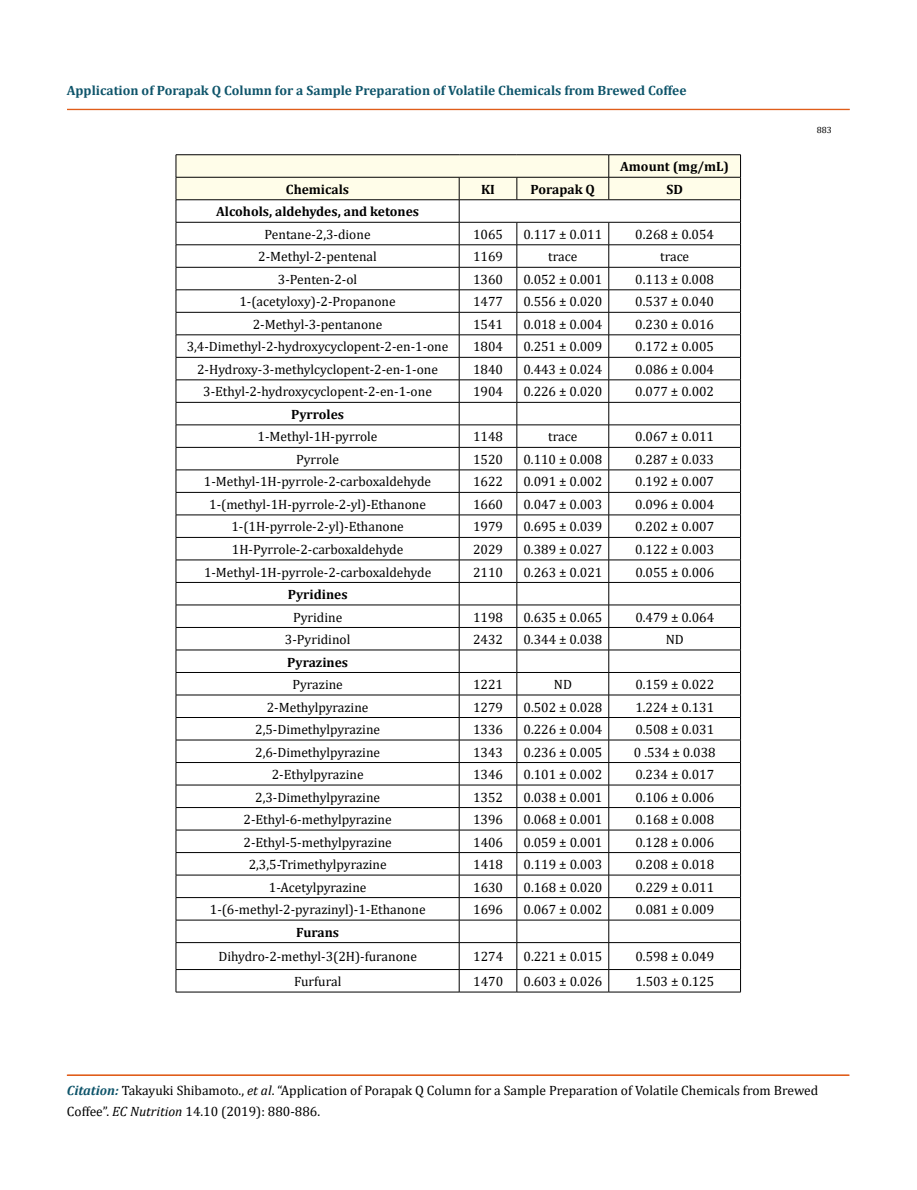
<style>
.page{position:relative;width:917px;height:1190px;background:#fff}
.page>*{position:absolute;margin:0;border:0;box-sizing:border-box;transform-origin:0 0}
.t1{font:13.5px/21px "Cambria";color:#000}
.t2{font:700 13.5px "Cambria";color:#000}
.t3{font:700 13.5px "Cambria";color:#0e546a}
.t4{font:9px "Cambria";color:#000}
.s1{font-weight:700;font-style:italic;color:#0e546a}
.s2{font-style:italic}
</style>
<div class="page">
<div style="left:67px;top:109px;width:782px;height:1px;border:1px solid #e05d1a"></div>
<hr style="left:67px;top:1075px;width:782px;height:1px;background:#e05d1a">
<hr style="left:176px;top:154px;width:283px;height:1px;background:#000">
<hr style="left:459px;top:154px;width:58px;height:1px;background:#000">
<hr style="left:517px;top:154px;width:91px;height:1px;background:#000">
<hr style="left:608px;top:154px;width:132px;height:1px;background:#000">
<svg style="left:176px;top:155px;width:565px;height:836px"></svg>
<hr style="left:176px;top:991px;width:283px;height:1px;background:#000">
<hr style="left:459px;top:991px;width:58px;height:1px;background:#000">
<hr style="left:517px;top:991px;width:91px;height:1px;background:#000">
<hr style="left:608px;top:991px;width:132px;height:1px;background:#000">
<p class="t3" style="left:67px;top:81px;width:621px">Application of Porapak Q Column for a Sample Preparation of Volatile Chemicals from Brewed Coffee</p>
<p class="t2" style="left:620px;top:157px;width:110px">Amount (mg/mL)</p>
<p class="t2" style="left:286px;top:180px;width:65px">Chemicals</p>
<p class="t2" style="left:481px;top:180px;width:15px">KI</p>
<p class="t2" style="left:530px;top:180px;width:66px">Porapak Q</p>
<p class="t2" style="left:666px;top:180px;width:18px">SD</p>
<p class="t2" style="left:216px;top:202px;width:204px">Alcohols, aldehydes, and ketones</p>
<p class="t1" style="left:264px;top:224px;width:108px">Pentane-2,3-dione</p>
<p class="t1" style="left:473px;top:224px;width:31px">1065</p>
<p class="t1" style="left:523px;top:224px;width:80px">0.117 ± 0.011</p>
<p class="t1" style="left:635px;top:224px;width:80px">0.268 ± 0.054</p>
<p class="t1" style="left:258px;top:246px;width:120px">2-Methyl-2-pentenal</p>
<p class="t1" style="left:473px;top:246px;width:31px">1169</p>
<p class="t1" style="left:548px;top:246px;width:31px">trace</p>
<p class="t1" style="left:660px;top:246px;width:31px">trace</p>
<p class="t1" style="left:278px;top:269px;width:81px">3-Penten-2-ol</p>
<p class="t1" style="left:473px;top:269px;width:31px">1360</p>
<p class="t1" style="left:523px;top:269px;width:80px">0.052 ± 0.001</p>
<p class="t1" style="left:635px;top:269px;width:80px">0.113 ± 0.008</p>
<p class="t1" style="left:239px;top:291px;width:158px">1-(acetyloxy)-2-Propanone</p>
<p class="t1" style="left:473px;top:291px;width:31px">1477</p>
<p class="t1" style="left:523px;top:291px;width:80px">0.556 ± 0.020</p>
<p class="t1" style="left:635px;top:291px;width:80px">0.537 ± 0.040</p>
<p class="t1" style="left:253px;top:314px;width:131px">2-Methyl-3-pentanone</p>
<p class="t1" style="left:473px;top:314px;width:31px">1541</p>
<p class="t1" style="left:523px;top:314px;width:80px">0.018 ± 0.004</p>
<p class="t1" style="left:635px;top:314px;width:80px">0.230 ± 0.016</p>
<p class="t1" style="left:187px;top:336px;width:263px">3,4-Dimethyl-2-hydroxycyclopent-2-en-1-one</p>
<p class="t1" style="left:473px;top:336px;width:31px">1804</p>
<p class="t1" style="left:523px;top:336px;width:80px">0.251 ± 0.009</p>
<p class="t1" style="left:635px;top:336px;width:80px">0.172 ± 0.005</p>
<p class="t1" style="left:197px;top:359px;width:242px">2-Hydroxy-3-methylcyclopent-2-en-1-one</p>
<p class="t1" style="left:473px;top:359px;width:31px">1840</p>
<p class="t1" style="left:523px;top:359px;width:80px">0.443 ± 0.024</p>
<p class="t1" style="left:635px;top:359px;width:80px">0.086 ± 0.004</p>
<p class="t1" style="left:203px;top:381px;width:230px">3-Ethyl-2-hydroxycyclopent-2-en-1-one</p>
<p class="t1" style="left:473px;top:381px;width:31px">1904</p>
<p class="t1" style="left:523px;top:381px;width:80px">0.226 ± 0.020</p>
<p class="t1" style="left:635px;top:381px;width:80px">0.077 ± 0.002</p>
<p class="t2" style="left:291px;top:405px;width:54px">Pyrroles</p>
<p class="t1" style="left:258px;top:426px;width:121px">1-Methyl-1H-pyrrole</p>
<p class="t1" style="left:473px;top:426px;width:31px">1148</p>
<p class="t1" style="left:548px;top:426px;width:31px">trace</p>
<p class="t1" style="left:635px;top:426px;width:80px">0.067 ± 0.011</p>
<p class="t1" style="left:296px;top:449px;width:44px">Pyrrole</p>
<p class="t1" style="left:473px;top:449px;width:31px">1520</p>
<p class="t1" style="left:523px;top:449px;width:80px">0.110 ± 0.008</p>
<p class="t1" style="left:635px;top:449px;width:80px">0.287 ± 0.033</p>
<p class="t1" style="left:204px;top:471px;width:229px">1-Methyl-1H-pyrrole-2-carboxaldehyde</p>
<p class="t1" style="left:473px;top:471px;width:31px">1622</p>
<p class="t1" style="left:523px;top:471px;width:80px">0.091 ± 0.002</p>
<p class="t1" style="left:635px;top:471px;width:80px">0.192 ± 0.007</p>
<p class="t1" style="left:209px;top:494px;width:218px">1-(methyl-1H-pyrrole-2-yl)-Ethanone</p>
<p class="t1" style="left:473px;top:494px;width:31px">1660</p>
<p class="t1" style="left:523px;top:494px;width:80px">0.047 ± 0.003</p>
<p class="t1" style="left:635px;top:494px;width:80px">0.096 ± 0.004</p>
<p class="t1" style="left:231px;top:516px;width:174px">1-(1H-pyrrole-2-yl)-Ethanone</p>
<p class="t1" style="left:473px;top:516px;width:31px">1979</p>
<p class="t1" style="left:523px;top:516px;width:80px">0.695 ± 0.039</p>
<p class="t1" style="left:635px;top:516px;width:80px">0.202 ± 0.007</p>
<p class="t1" style="left:232px;top:539px;width:173px">1H-Pyrrole-2-carboxaldehyde</p>
<p class="t1" style="left:473px;top:539px;width:31px">2029</p>
<p class="t1" style="left:523px;top:539px;width:80px">0.389 ± 0.027</p>
<p class="t1" style="left:635px;top:539px;width:80px">0.122 ± 0.003</p>
<p class="t1" style="left:204px;top:561px;width:229px">1-Methyl-1H-pyrrole-2-carboxaldehyde</p>
<p class="t1" style="left:473px;top:561px;width:31px">2110</p>
<p class="t1" style="left:523px;top:561px;width:80px">0.263 ± 0.021</p>
<p class="t1" style="left:635px;top:561px;width:80px">0.055 ± 0.006</p>
<p class="t2" style="left:288px;top:585px;width:61px">Pyridines</p>
<p class="t1" style="left:293px;top:606px;width:51px">Pyridine</p>
<p class="t1" style="left:473px;top:606px;width:31px">1198</p>
<p class="t1" style="left:523px;top:606px;width:80px">0.635 ± 0.065</p>
<p class="t1" style="left:635px;top:606px;width:80px">0.479 ± 0.064</p>
<p class="t1" style="left:285px;top:629px;width:67px">3-Pyridinol</p>
<p class="t1" style="left:473px;top:629px;width:31px">2432</p>
<p class="t1" style="left:523px;top:629px;width:80px">0.344 ± 0.038</p>
<p class="t1" style="left:665px;top:629px;width:20px">ND</p>
<p class="t2" style="left:287px;top:652px;width:62px">Pyrazines</p>
<p class="t1" style="left:292px;top:674px;width:52px">Pyrazine</p>
<p class="t1" style="left:473px;top:674px;width:31px">1221</p>
<p class="t1" style="left:554px;top:674px;width:20px">ND</p>
<p class="t1" style="left:635px;top:674px;width:80px">0.159 ± 0.022</p>
<p class="t1" style="left:267px;top:696px;width:103px">2-Methylpyrazine</p>
<p class="t1" style="left:473px;top:696px;width:31px">1279</p>
<p class="t1" style="left:523px;top:696px;width:80px">0.502 ± 0.028</p>
<p class="t1" style="left:635px;top:696px;width:80px">1.224 ± 0.131</p>
<p class="t1" style="left:255px;top:719px;width:126px">2,5-Dimethylpyrazine</p>
<p class="t1" style="left:473px;top:719px;width:31px">1336</p>
<p class="t1" style="left:523px;top:719px;width:80px">0.226 ± 0.004</p>
<p class="t1" style="left:635px;top:719px;width:80px">0.508 ± 0.031</p>
<p class="t1" style="left:255px;top:741px;width:126px">2,6-Dimethylpyrazine</p>
<p class="t1" style="left:473px;top:741px;width:31px">1343</p>
<p class="t1" style="left:523px;top:741px;width:80px">0.236 ± 0.005</p>
<p class="t1" style="left:634px;top:741px;width:83px">0 .534 ± 0.038</p>
<p class="t1" style="left:272px;top:764px;width:93px">2-Ethylpyrazine</p>
<p class="t1" style="left:473px;top:764px;width:31px">1346</p>
<p class="t1" style="left:523px;top:764px;width:80px">0.101 ± 0.002</p>
<p class="t1" style="left:635px;top:764px;width:80px">0.234 ± 0.017</p>
<p class="t1" style="left:255px;top:786px;width:126px">2,3-Dimethylpyrazine</p>
<p class="t1" style="left:473px;top:786px;width:31px">1352</p>
<p class="t1" style="left:523px;top:786px;width:80px">0.038 ± 0.001</p>
<p class="t1" style="left:635px;top:786px;width:80px">0.106 ± 0.006</p>
<p class="t1" style="left:243px;top:809px;width:150px">2-Ethyl-6-methylpyrazine</p>
<p class="t1" style="left:473px;top:809px;width:31px">1396</p>
<p class="t1" style="left:523px;top:809px;width:80px">0.068 ± 0.001</p>
<p class="t1" style="left:635px;top:809px;width:80px">0.168 ± 0.008</p>
<p class="t1" style="left:243px;top:831px;width:150px">2-Ethyl-5-methylpyrazine</p>
<p class="t1" style="left:473px;top:831px;width:31px">1406</p>
<p class="t1" style="left:523px;top:831px;width:80px">0.059 ± 0.001</p>
<p class="t1" style="left:635px;top:831px;width:80px">0.128 ± 0.006</p>
<p class="t1" style="left:249px;top:854px;width:139px">2,3,5-Trimethylpyrazine</p>
<p class="t1" style="left:473px;top:854px;width:31px">1418</p>
<p class="t1" style="left:523px;top:854px;width:80px">0.119 ± 0.003</p>
<p class="t1" style="left:635px;top:854px;width:80px">0.208 ± 0.018</p>
<p class="t1" style="left:269px;top:876px;width:99px">1-Acetylpyrazine</p>
<p class="t1" style="left:473px;top:876px;width:31px">1630</p>
<p class="t1" style="left:523px;top:876px;width:80px">0.168 ± 0.020</p>
<p class="t1" style="left:635px;top:876px;width:80px">0.229 ± 0.011</p>
<p class="t1" style="left:210px;top:899px;width:217px">1-(6-methyl-2-pyrazinyl)-1-Ethanone</p>
<p class="t1" style="left:473px;top:899px;width:31px">1696</p>
<p class="t1" style="left:523px;top:899px;width:80px">0.067 ± 0.002</p>
<p class="t1" style="left:635px;top:899px;width:80px">0.081 ± 0.009</p>
<p class="t2" style="left:296px;top:922px;width:44px">Furans</p>
<p class="t1" style="left:218px;top:946px;width:200px">Dihydro-2-methyl-3(2H)-furanone</p>
<p class="t1" style="left:473px;top:946px;width:31px">1274</p>
<p class="t1" style="left:523px;top:946px;width:80px">0.221 ± 0.015</p>
<p class="t1" style="left:635px;top:946px;width:80px">0.598 ± 0.049</p>
<p class="t1" style="left:294px;top:971px;width:49px">Furfural</p>
<p class="t1" style="left:473px;top:971px;width:31px">1470</p>
<p class="t1" style="left:523px;top:971px;width:80px">0.603 ± 0.026</p>
<p class="t1" style="left:635px;top:971px;width:80px">1.503 ± 0.125</p>
<p class="t4" style="left:816px;top:124px;width:16px">883</p>
<p class="t1" style="left:67px;top:1080px;width:753px"><span class="s1">Citation:</span> Takayuki Shibamoto., <span class="s2">et al</span>. “Application of Porapak Q Column for a Sample Preparation of Volatile Chemicals from Brewed<br>Coffee”. <span class="s2">EC Nutrition</span> 14.10 (2019): 880-886.</p>
</div>
